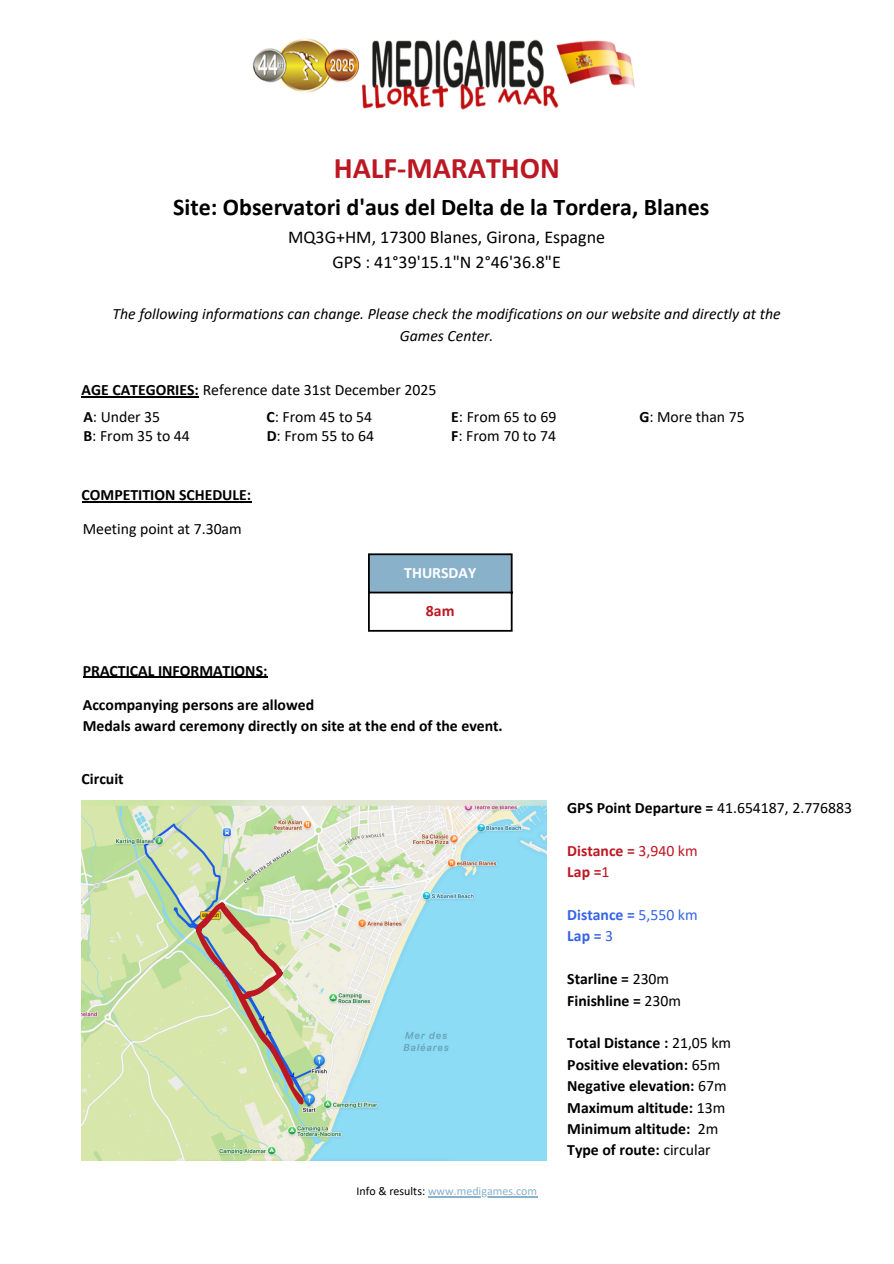
<style>
.page{position:relative;width:894px;height:1264px;background:#fff}
.page>*{position:absolute;margin:0;border:0;box-sizing:border-box;transform-origin:0 0}
.t1{font:700 30px "Calibri";color:#bc1823}
.t2{font:700 24px "Calibri";color:#000}
.t3{font:18px/24.8px "Calibri";color:#000;text-align:center}
.t4{font:700 15.75px/21.3px "Calibri";color:#000}
.t5{font:15.75px "Calibri";color:#000}
.t6{font:italic 15.75px/21.3px "Calibri";color:#000;text-align:center}
.t7{font:700 15.75px/21.3px "Calibri";color:#bc1823}
.t8{font:700 15.75px/21.3px "Calibri";color:#3564e6}
.t9{font:700 15.75px "Calibri";color:#fff}
.t10{font:12px "Calibri";color:#89b1ca}
.s1{font-weight:700}
.s2{color:#000}
.s3{font-weight:400}
</style>
<div class="page">
<img style="left:252px;top:38px;width:383px;height:72px">
<div style="left:368px;top:554px;width:144px;height:39px;background:#89b1ca"></div>
<hr style="left:368px;top:555px;width:1px;height:75px;background:#000">
<hr style="left:510px;top:555px;width:2px;height:75px;background:#000">
<hr style="left:368px;top:553px;width:144px;height:2px;background:#000">
<hr style="left:368px;top:591px;width:144px;height:2px;background:#000">
<hr style="left:368px;top:630px;width:144px;height:1px;background:#000">
<img style="left:82px;top:800px;width:464px;height:360px">
<hr style="left:83px;top:677px;width:184px;height:1px;background:#000">
<hr style="left:82px;top:501px;width:169px;height:1px;background:#000">
<hr style="left:428px;top:1196px;width:109px;height:1px;background:#89b1ca">
<hr style="left:82px;top:396px;width:117px;height:1px;background:#000">
<svg style="left:195px;top:902px;width:109px;height:202px;background:#cccda4"></svg>
<h2 class="t1" style="left:333px;top:155px;width:227px">HALF-MARATHON</h2>
<h4 class="t2" style="left:173px;top:197px;width:537px">Site: Observatori d'aus del Delta de la Tordera, Blanes</h4>
<h4 class="t3" style="left:288px;top:226px;width:318px">MQ3G+HM, 17300 Blanes, Girona, Espagne<br>GPS : 41°39'15.1"N 2°46'36.8"E</h4>
<h5 class="t6" style="left:112px;top:305px;width:669px">The following informations can change. Please check the modifications on our website and directly at the<br>Games Center.</h5>
<h5 class="t5" style="left:82px;top:383px;width:356px"><span class="s1">AGE CATEGORIES:</span> Reference date 31st December 2025</h5>
<h3 class="t5" style="left:83px;top:410px;width:78px"><span class="s1">A</span>: Under 35</h3>
<h5 class="t5" style="left:83px;top:429px;width:108px"><span class="s1">B</span>: From 35 to 44</h5>
<p class="t5" style="left:266px;top:410px;width:107px"><span class="s1">C</span>: From 45 to 54</p>
<p class="t5" style="left:266px;top:429px;width:109px"><span class="s1">D</span>: From 55 to 64</p>
<h3 class="t5" style="left:451px;top:410px;width:107px"><span class="s1">E</span>: From 65 to 69</h3>
<h4 class="t5" style="left:451px;top:429px;width:106px"><span class="s1">F</span>: From 70 to 74</h4>
<h4 class="t5" style="left:639px;top:410px;width:107px"><span class="s1">G</span>: More than 75</h4>
<h5 class="t4" style="left:82px;top:486px;width:171px">COMPETITION SCHEDULE:</h5>
<h5 class="t5" style="left:83px;top:522px;width:160px">Meeting point at 7.30am</h5>
<p class="t9" style="left:404px;top:566px;width:73px">THURSDAY</p>
<h1 class="t7" style="left:426px;top:601px;width:30px">8am</h1>
<h5 class="t4" style="left:83px;top:661px;width:186px">PRACTICAL INFORMATIONS:</h5>
<h5 class="t4" style="left:83px;top:695px;width:233px">Accompanying persons are allowed</h5>
<h5 class="t4" style="left:83px;top:716px;width:421px">Medals award ceremony directly on site at the end of the event.</h5>
<h5 class="t4" style="left:82px;top:769px;width:44px">Circuit</h5>
<h5 class="t10" style="left:356px;top:1186px;width:182px"><span class="s2">Info &amp; results:</span> www.medigames.com</h5>
<p class="t4" style="left:567px;top:798px;width:286px">GPS Point Departure = <span class="s3">41.654187, 2.776883</span></p>
<p class="t7" style="left:567px;top:841px;width:132px">Distance = <span class="s3">3,940 km<br></span>Lap =<span class="s3">1</span></p>
<h5 class="t8" style="left:567px;top:905px;width:132px">Distance = <span class="s3">5,550 km<br></span>Lap = <span class="s3">3</span></h5>
<h5 class="t4" style="left:567px;top:969px;width:115px">Starline = <span class="s3">230m<br></span>Finishline = <span class="s3">230m</span></h5>
<h5 class="t4" style="left:567px;top:1033px;width:165px">Total Distance : <span class="s3">21,05 km<br></span>Positive elevation: <span class="s3">65m<br></span>Negative elevation: <span class="s3">67m<br></span>Maximum altitude: <span class="s3">13m<br></span>Minimum altitude: <span class="s3">2m<br></span>Type of route: <span class="s3">circular</span></h5>
</div>
